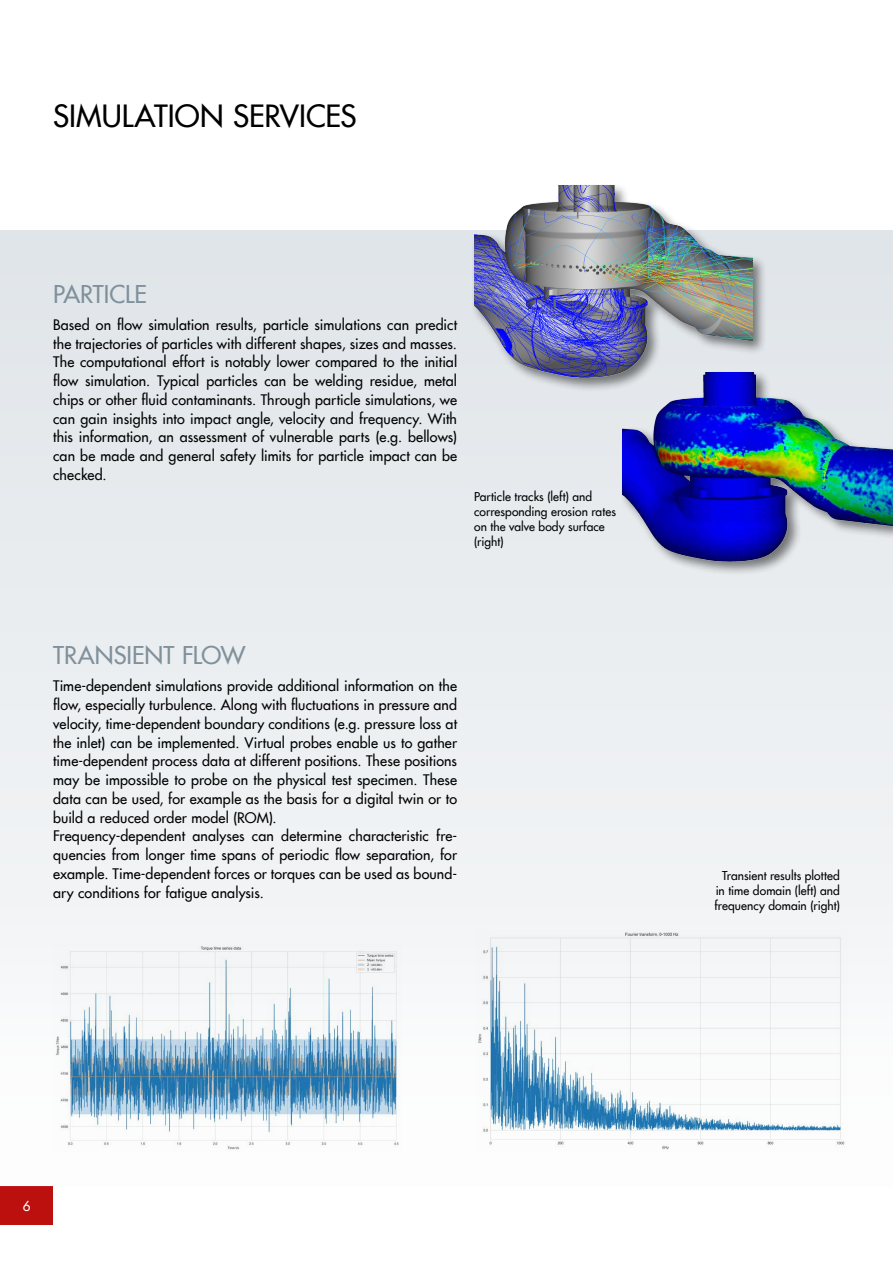
<style>
.page{position:relative;width:893px;height:1263px;background:#fff}
.page>*{position:absolute;margin:0;border:0;box-sizing:border-box;transform-origin:0 0}
.t1{font:500 30px "Futura Com";letter-spacing:-.005em;color:#000}
.t2{font:500 24px "Futura Com";color:#80919b}
.t3{font:500 14.25px/18.8px "Futura Com";letter-spacing:.01em;color:#000;text-align:justify}
.t4{font:500 13.5px "Futura Com";color:#fff}
.t5{font:500 12px/15px "Futura Com";letter-spacing:.005em;color:#000}
</style>
<div class="page">
<div style="left:0;top:1186px;width:53px;height:39px;background:#bc100f"></div>
<div style="left:0;top:230px;width:893px;height:956px;background:linear-gradient(to bottom,#dee3e8,#fdfdfd)"></div>
<div style="left:619px;top:370px;width:274px;height:206px;background:#000;opacity:.5"></div>
<img style="left:622px;top:373px;width:271px;height:193px">
<div style="left:471px;top:182px;width:297px;height:210px;background:#000;opacity:.5"></div>
<img style="left:474px;top:185px;width:278px;height:204px">
<img style="left:475px;top:929px;width:372px;height:223px">
<img style="left:53px;top:944px;width:348px;height:209px">
<h1 class="t1" style="left:53px;top:94px;width:305px">SIMULATION SERVICES</h1>
<h2 class="t2" style="left:53px;top:276px;width:95px">PARTICLE</h2>
<p class="t3" style="left:53px;top:314px;width:405px">Based on flow simulation results, particle simulations can predict the trajectories of particles with different shapes, sizes and masses.<br>The computational effort is notably lower compared to the initial flow simulation. Typical particles can be welding residue, metal chips or other fluid contaminants. Through particle simulations, we can gain insights into impact angle, velocity and frequency. With this information, an assessment of vulnerable parts (e.g. bellows) can be made and general safety limits for particle impact can be checked.</p>
<p class="t5" style="left:474px;top:488px;width:143px">Particle tracks (left) and corresponding erosion rates on the valve body surface (right)</p>
<h2 class="t2" style="left:53px;top:637px;width:194px">TRANSIENT FLOW</h2>
<p class="t3" style="left:53px;top:676px;width:406px;text-align:left">Time-dependent simulations provide additional information on the flow, especially turbulence. Along with fluctuations in pressure and velocity, time-dependent boundary conditions (e.g. pressure loss at the inlet) can be implemented. Virtual probes enable us to gather time-dependent process data at different positions. These positions may be impossible to probe on the physical test specimen. These data can be used, for example as the basis for a digital twin or to build a reduced order model (ROM).<br>Frequency-dependent analyses can determine characteristic fre&shy;quencies from longer time spans of periodic flow separation, for example. Time-dependent forces or torques can be used as bound&shy;ary conditions for fatigue analysis.</p>
<p class="t5" style="left:714px;top:868px;width:127px;text-align:justify;text-indent:8px">Transient results plotted in time domain (left) and frequency domain (right)</p>
<p class="t4" style="left:23px;top:1196px;width:9px">6</p>
</div>
